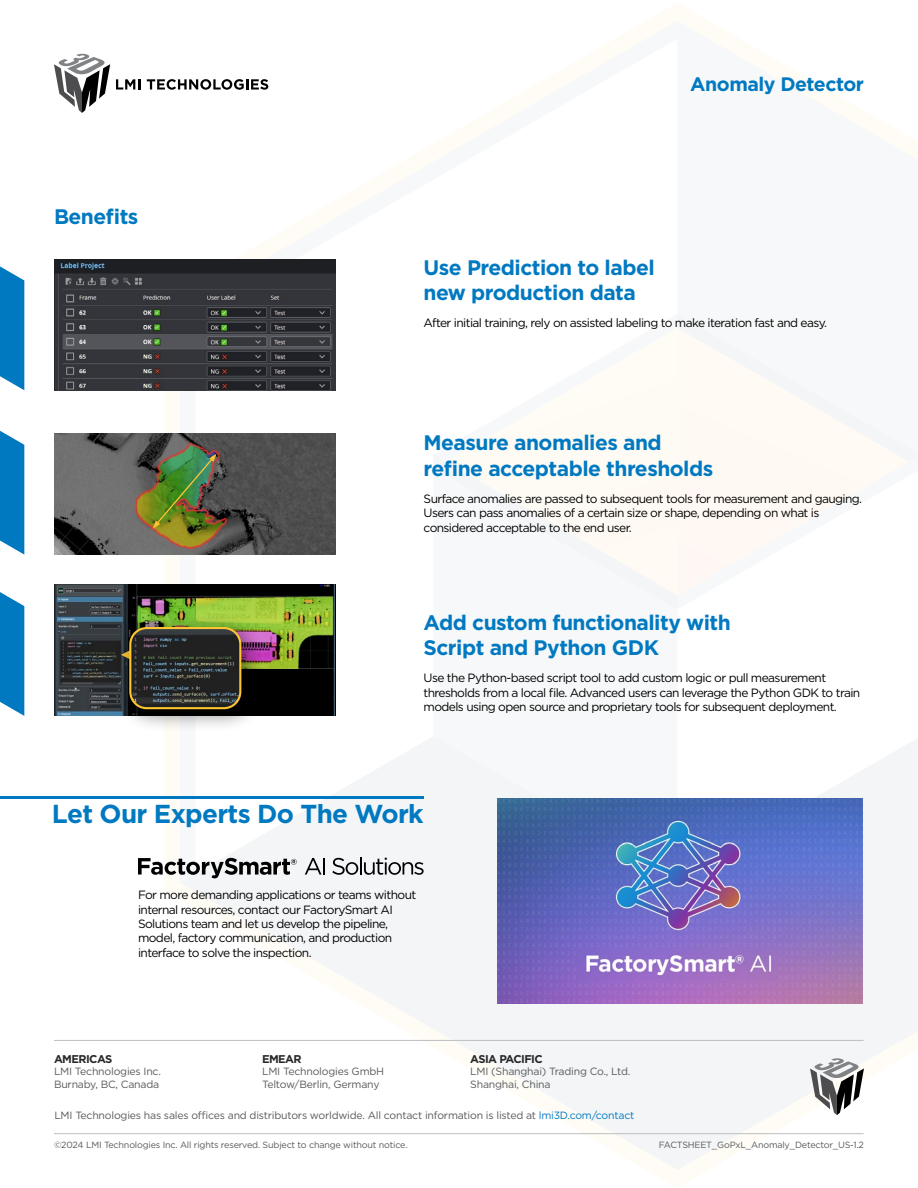
<style>
.page{position:relative;width:918px;height:1188px;background:#fff}
.page>*{position:absolute;margin:0;border:0;box-sizing:border-box;transform-origin:0 0}
.t1{font:700 25.95px "Gotham";letter-spacing:-.025em;color:#0079c1}
.t2{font:700 21px/25.2px "Gotham";letter-spacing:-.025em;color:#0079c1}
.t3{font:700 19.5px "Gotham";letter-spacing:-.025em;color:#0079c1}
.t4{font:12px/14.4px "Gotham";letter-spacing:-.05em;color:#000}
.t5{font:700 11.25px "Gotham";letter-spacing:-.05em;color:#292829}
.t6{font:10.5px/12.6px "Gotham";letter-spacing:-.02em;color:#58595b}
.t7{font:9px "Gotham";letter-spacing:-.02em;color:#58595b}
.s1{color:#0079c1}
</style>
<div class="page">
<svg style="left:180px;top:737px;width:738px;height:432px"></svg>
<svg style="left:677px;top:737px;width:241px;height:146px"></svg>
<svg style="left:434px;top:737px;width:243px;height:140px"></svg>
<svg style="left:434px;top:315px;width:484px;height:294px"></svg>
<svg style="left:54px;top:54px;width:56px;height:59px"></svg>
<svg style="left:116px;top:79px;width:24px;height:11px"></svg>
<svg style="left:147px;top:79px;width:121px;height:11px"></svg>
<img style="left:54px;top:434px;width:282px;height:121px">
<img style="left:498px;top:798px;width:364px;height:206px">
<svg style="left:0;top:266px;width:24px;height:124px;background:#1d88c8"></svg>
<svg style="left:0;top:431px;width:24px;height:124px;background:#1d88c8"></svg>
<svg style="left:0;top:592px;width:24px;height:124px;background:#1d88c8"></svg>
<svg style="left:138px;top:858px;width:159px;height:20px"></svg>
<svg style="left:305px;top:858px;width:20px;height:17px"></svg>
<svg style="left:332px;top:857px;width:92px;height:18px"></svg>
<hr style="left:54px;top:1040px;width:810px;height:1px;background:#bcbec0">
<hr style="left:54px;top:1133px;width:810px;height:1px;background:#bcbec0">
<svg style="left:810px;top:1058px;width:54px;height:57px"></svg>
<img style="left:153px;top:454px;width:63px;height:75px">
<img style="left:54px;top:259px;width:282px;height:132px">
<img style="left:54px;top:584px;width:282px;height:132px">
<img style="left:128px;top:585px;width:208px;height:94px">
<div style="left:264px;top:670px;width:69px;height:44px;background:#000"></div>
<div style="left:116px;top:613px;width:148px;height:119px;background:#000;opacity:.5"></div>
<img style="left:130px;top:628px;width:110px;height:80px">
<div style="left:129px;top:627px;width:112px;height:82px;border:2px solid #fcc531;border-radius:16px"></div>
<hr style="left:0;top:796px;width:424px;height:2px;background:#0079c1">
<h2 class="t2" style="left:54px;top:204px;width:86px">Benefits</h2>
<h3 class="t3" style="left:690px;top:71px;width:175px">Anomaly Detector</h3>
<h2 class="t2" style="left:424px;top:254px;width:233px">Use Prediction to label new production data</h2>
<p class="t4" style="left:424px;top:315px;width:405px">After initial training, rely on assisted labeling to make iteration fast and easy.</p>
<h2 class="t2" style="left:424px;top:430px;width:291px">Measure anomalies and refine acceptable thresholds</h2>
<p class="t4" style="left:424px;top:491px;width:440px">Surface anomalies are passed to subsequent tools for measurement and gauging.<br>Users can pass anomalies of a certain size or shape, depending on what is considered acceptable to the end user.</p>
<h2 class="t2" style="left:424px;top:610px;width:309px">Add custom functionality with<br>Script and Python GDK</h2>
<p class="t4" style="left:424px;top:671px;width:438px">Use the Python-based script tool to add custom logic or pull measurement thresholds from a local file. Advanced users can leverage the Python GDK to train models using open source and proprietary tools for subsequent deployment.</p>
<h1 class="t1" style="left:52px;top:796px;width:373px">Let Our Experts Do The Work</h1>
<p class="t4" style="left:138px;top:887px;width:280px">For more demanding applications or teams without internal resources, contact our FactorySmart AI Solutions team and let us develop the pipeline, model, factory communication, and production interface to solve the inspection.</p>
<p class="t5" style="left:54px;top:1051px;width:60px">AMERICAS</p>
<p class="t6" style="left:54px;top:1065px;width:108px">LMI Technologies Inc.<br>Burnaby, BC, Canada</p>
<p class="t5" style="left:470px;top:1051px;width:74px">ASIA PACIFIC</p>
<p class="t6" style="left:470px;top:1065px;width:162px">LMI (Shanghai) Trading Co., Ltd.<br>Shanghai, China</p>
<p class="t6" style="left:54px;top:1109px;width:581px">LMI Technologies has sales offices and distributors worldwide. All contact information is listed at <span class="s1">lmi3D.com/contact</span></p>
<p class="t5" style="left:262px;top:1051px;width:41px">EMEAR</p>
<p class="t6" style="left:262px;top:1065px;width:124px">LMI Technologies GmbH<br>Teltow/Berlin, Germany</p>
<p class="t7" style="left:54px;top:1139px;width:355px">©2024 LMI Technologies Inc. All rights reserved. Subject to change without notice.</p>
<p class="t7" style="left:659px;top:1139px;width:207px">FACTSHEET_GoPxL_Anomaly_Detector_US-1.2</p>
</div>
